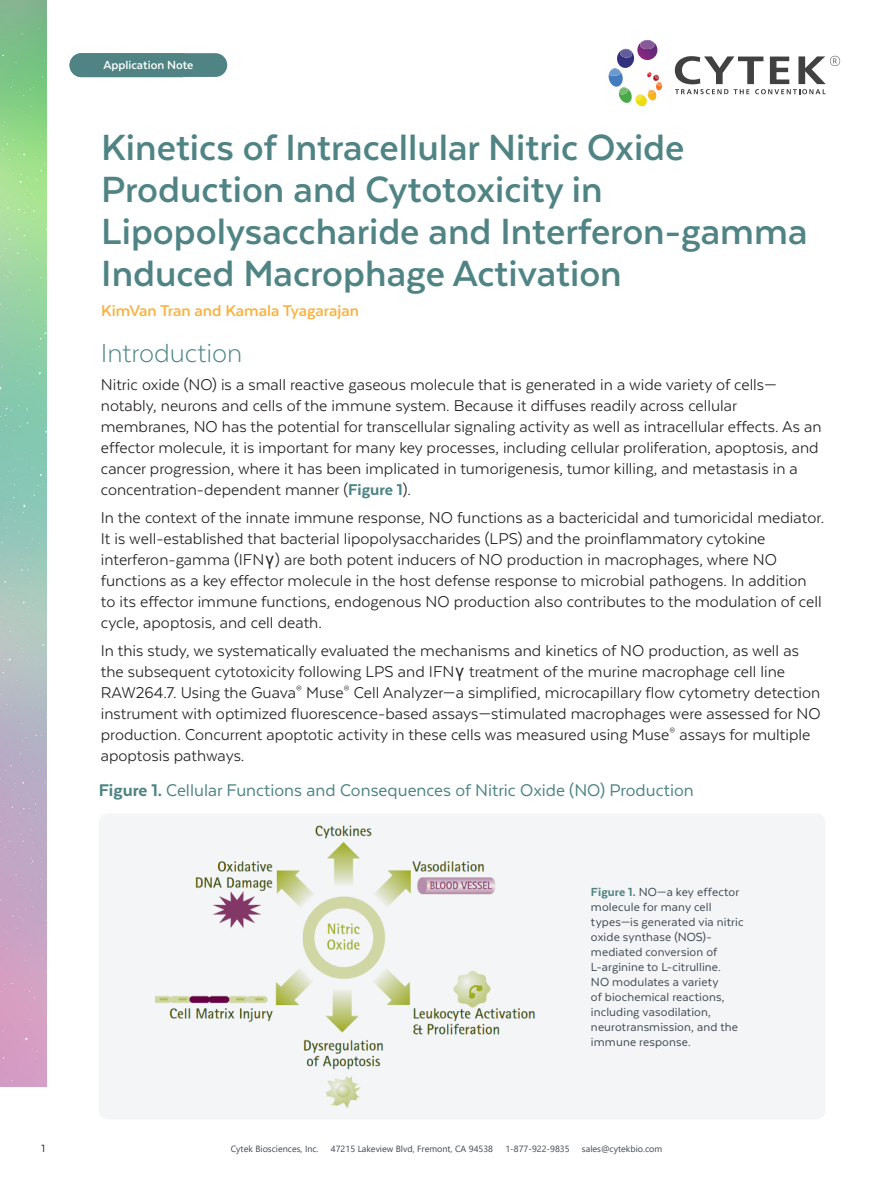
<style>
.page{position:relative;width:893px;height:1187px;background:#fff}
.page>*{position:absolute;margin:0;border:0;box-sizing:border-box;transform-origin:0 0}
.FL_CYTEK_BOLD_HEADER{font:700 42px/42px "Texta";color:#508484}
.CYTEK_GRAY_SUBTITLE{font:300 30px "Texta";color:#4e8484}
.CYTEK_PARAGRAPH_HEADER{font:19.5px "Texta";color:#4e8484}
.CYTEK_PARAGRAPH_STYLE{font:18px/21px "Texta";color:#231f20}
.FL_CYTEK_BOLD_HEADER-2{font:700 18px "Texta";color:#fbb03a}
.Body{font:13.5px/15px "Texta";letter-spacing:.01em;color:#3f4851}
.t1{font:700 13.5px "Texta";color:#fff}
.t2{font:12px "Texta";color:#231f20}
.t3{font:9px "Segoe UI";color:#3f4851}
.s1{font-weight:800;color:#4e8484}
.s2{font-family:"Andale Mono"}
.s3{font-weight:800}
.s4{font-weight:800;color:#508484}
</style>
<div class="page">
<svg style="left:609px;top:40px;width:53px;height:66px"></svg>
<svg style="left:675px;top:56px;width:165px;height:38px"></svg>
<div style="left:70px;top:53px;width:157px;height:24px;background:#508484;border-radius:12px"></div>
<img style="left:0;top:0;width:46px;height:1086px">
<div style="left:99px;top:813px;width:726px;height:306px;background:#f4f5f6;border-radius:9px"></div>
<img style="left:156px;top:825px;width:379px;height:284px">
<p class="t1" style="left:86px;top:57px;width:92px">Application Note</p>
<p class="t1" style="left:103px;top:58px;width:92px">Application Note</p>
<p class="FL_CYTEK_BOLD_HEADER" style="left:101px;top:126px;width:708px">Kinetics of Intracellular Nitric Oxide Production and Cytotoxicity in Lipopolysaccharide and Interferon-gamma Induced Macrophage Activation</p>
<p class="FL_CYTEK_BOLD_HEADER-2" style="left:101px;top:301px;width:259px">KimVan Tran and Kamala Tyagarajan</p>
<p class="CYTEK_GRAY_SUBTITLE" style="left:101px;top:337px;width:143px">Introduction</p>
<p class="CYTEK_PARAGRAPH_STYLE" style="left:101px;top:374px;width:722px">Nitric oxide (NO) is a small reactive gaseous molecule that is generated in a wide variety of cells— notably, neurons and cells of the immune system. Because it diffuses readily across cellular membranes, NO has the potential for transcellular signaling activity as well as intracellular effects. As an effector molecule, it is important for many key processes, including cellular proliferation, apoptosis, and cancer progression, where it has been implicated in tumorigenesis, tumor killing, and metastasis in a concentration-dependent manner (<span class="s1">Figure 1</span>).</p>
<p class="CYTEK_PARAGRAPH_STYLE" style="left:101px;top:506px;width:725px">In the context of the innate immune response, NO functions as a bactericidal and tumoricidal mediator.<br>It is well-established that bacterial lipopolysaccharides (LPS) and the proinflammatory cytokine interferon-gamma (IFN<span class="s2">γ</span>) are both potent inducers of NO production in macrophages, where NO functions as a key effector molecule in the host defense response to microbial pathogens. In addition to its effector immune functions, endogenous NO production also contributes to the modulation of cell cycle, apoptosis, and cell death.</p>
<p class="CYTEK_PARAGRAPH_STYLE" style="left:101px;top:639px;width:721px">In this study, we systematically evaluated the mechanisms and kinetics of NO production, as well as the subsequent cytotoxicity following LPS and IFN<span class="s2">γ</span> treatment of the murine macrophage cell line RAW264.7. Using the Guava<sup>®</sup> Muse<sup>®</sup> Cell Analyzer—a simplified, microcapillary flow cytometry detection instrument with optimized fluorescence-based assays—stimulated macrophages were assessed for NO production. Concurrent apoptotic activity in these cells was measured using Muse<sup>®</sup> assays for multiple apoptosis pathways.</p>
<p class="CYTEK_PARAGRAPH_HEADER" style="left:99px;top:780px;width:596px"><span class="s3">Figure 1.</span> Cellular Functions and Consequences of Nitric Oxide (NO) Production</p>
<p class="Body" style="left:591px;top:884px;width:154px"><span class="s4">Figure 1.</span> NO—a key effector molecule for many cell types—is generated via nitric oxide synthase (NOS)- mediated conversion of<br>L-arginine to L-citrulline.<br>NO modulates a variety<br>of biochemical reactions, including vasodilation, neurotransmission, and the immune response.</p>
<p class="t2" style="left:41px;top:1141px;width:5px">1</p>
<p class="t3" style="left:231px;top:1139px;width:89px">Cytek Biosciences, Inc.</p>
<p class="t3" style="left:331px;top:1139px;width:164px">47215 Lakeview Blvd, Fremont, CA 94538</p>
<p class="t3" style="left:505px;top:1139px;width:66px">1-877-922-9835</p>
<p class="t3" style="left:582px;top:1139px;width:82px">sales@cytekbio.com</p>
</div>
